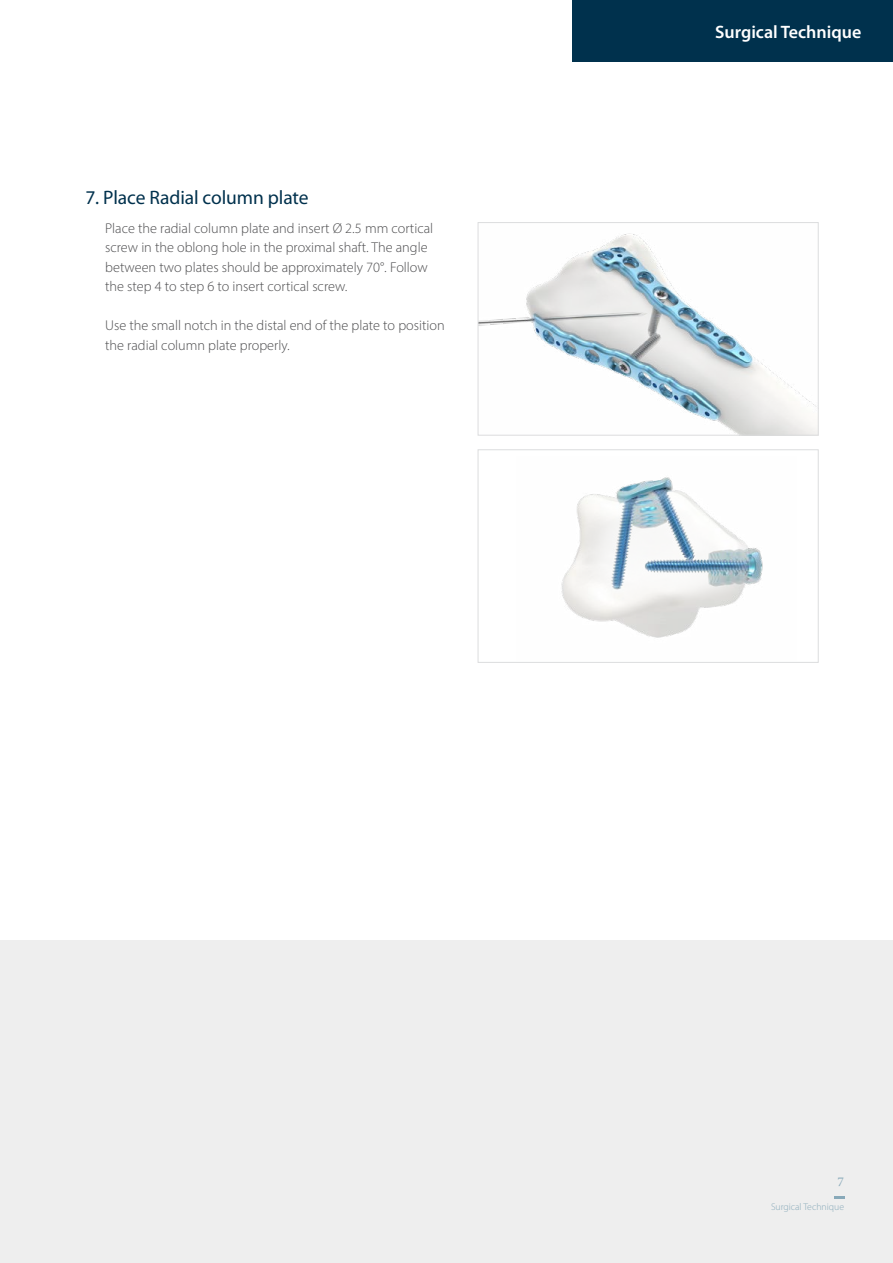
<style>
.page{position:relative;width:893px;height:1263px;background:#fff}
.page>*{position:absolute;margin:0;border:0;box-sizing:border-box;transform-origin:0 0}
.t1{font:19.5px "Myriad Pro";letter-spacing:-.005em;color:#00314d}
.t2{font:600 18px "Myriad Hebrew";color:#fff}
.t3{font:300 14.25px/19.5px "Myriad Hebrew";color:#4c4c4e}
.t4{font:13.5px "Minion Pro";color:#92b6c7}
.t5{font:300 9.75px "Myriad Pro";color:#92b6c7}
</style>
<div class="page">
<div style="left:572px;top:0;width:321px;height:62px;background:#00314d"></div>
<div style="left:0;top:940px;width:893px;height:323px;background:#eee"></div>
<img style="left:480px;top:233px;width:337px;height:201px">
<div style="left:478px;top:222px;width:341px;height:214px;border:1px solid #dcddde"></div>
<img style="left:561px;top:477px;width:202px;height:161px">
<div style="left:478px;top:449px;width:341px;height:214px;border:1px solid #dcddde"></div>
<h1 class="t1" style="left:85px;top:185px;width:225px">7. Place Radial column plate</h1>
<p class="t3" style="left:105px;top:219px;width:329px">Place the radial column plate and insert Ø 2.5 mm cortical screw in the oblong hole in the proximal shaft. The angle between two plates should be approximately 70°. Follow the step 4 to step 6 to insert cortical screw.</p>
<p class="t3" style="left:105px;top:316px;width:341px">Use the small notch in the distal end of the plate to position the radial column plate properly.</p>
<p class="t2" style="left:715px;top:22px;width:148px">Surgical Technique</p>
<p class="t4" style="left:838px;top:1172px;width:8px">7</p>
<p class="t5" style="left:771px;top:1201px;width:74px">Surgical Technique</p>
</div>
